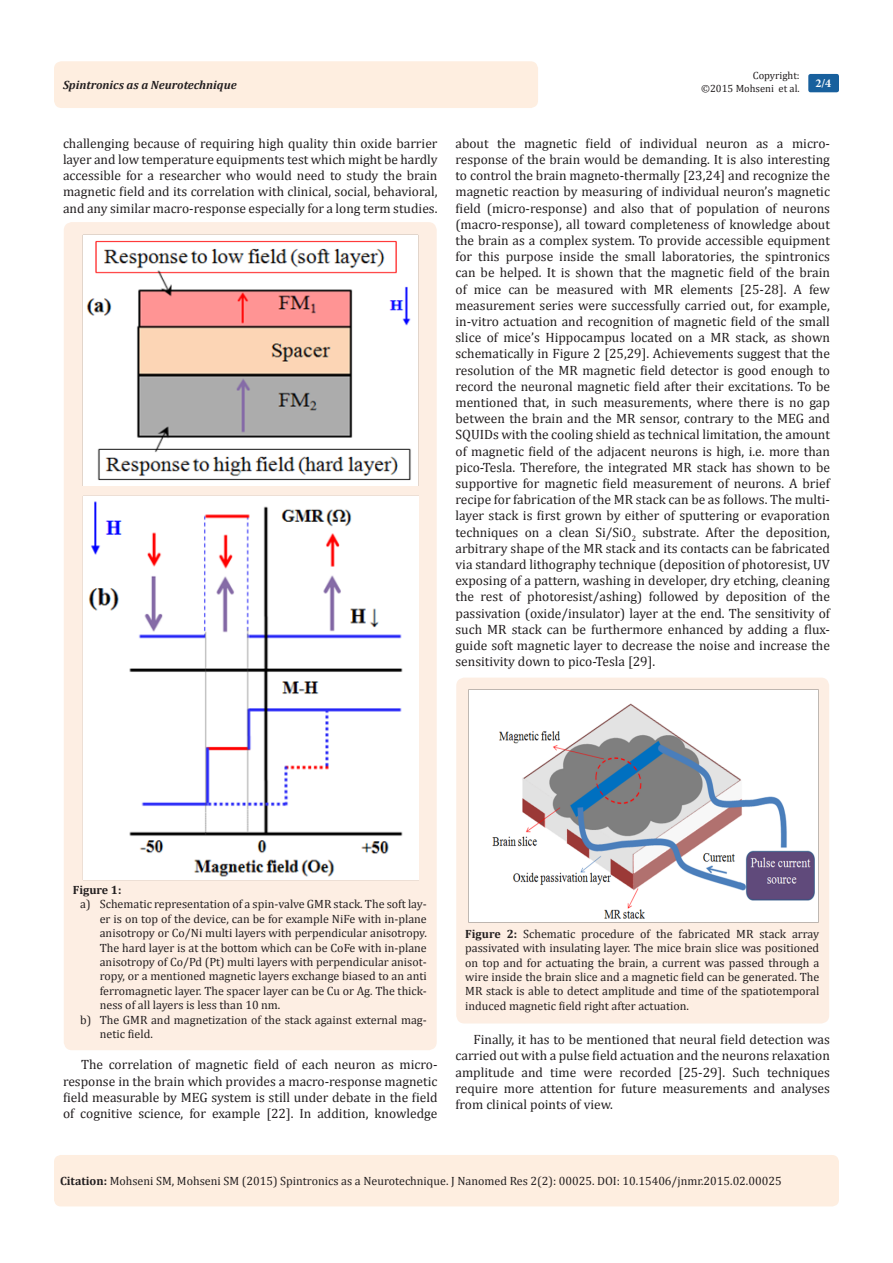
<style>
.page{position:relative;width:893px;height:1263px;background:#fff}
.page>*{position:absolute;margin:0;border:0;box-sizing:border-box;transform-origin:0 0}
.List_Paragraph{font:13.5px/16.2px "Cambria";color:#231f20;text-align:justify}
.Citation{font:12px/14.4px "Cambria";color:#231f20;text-align:justify}
.t1{font:italic 700 12px "Cambria";color:#231f20}
.t2{font:700 12px "Cambria";color:#231f20}
.t3{font:700 12px "Minion Pro";color:#fff}
.t4{font:10.5px "Cambria";color:#231f20}
.s1{font-weight:700}
</style>
<div class="page">
<div style="left:54px;top:61px;width:484px;height:47px;background:#feeee0;border-radius:8px"></div>
<div style="left:808px;top:74px;width:31px;height:18px;background:#18609d;border-radius:2px"></div>
<div style="left:54px;top:1155px;width:785px;height:51px;background:#feeee0;border-radius:7px"></div>
<div style="left:64px;top:222px;width:373px;height:828px;background:#fdeee3;border-radius:8px"></div>
<img style="left:83px;top:234px;width:335px;height:252px">
<img style="left:82px;top:496px;width:337px;height:384px">
<div style="left:456px;top:678px;width:373px;height:345px;background:#fdeee3;border-radius:8px"></div>
<img style="left:468px;top:689px;width:350px;height:233px">
<p class="t4" style="left:753px;top:69px;width:48px">Copyright:</p>
<p class="t4" style="left:701px;top:82px;width:100px">©2015 Mohseni et al.</p>
<p class="t1" style="left:63px;top:77px;width:175px">Spintronics as a Neurotechnique</p>
<p class="t3" style="left:815px;top:75px;width:17px">2/4</p>
<p class="List_Paragraph" style="left:63px;top:135px;width:376px">challenging because of requiring high quality thin oxide barrier layer and low temperature equipments test which might be hardly accessible for a researcher who would need to study the brain magnetic field and its correlation with clinical, social, behavioral, and any similar macro-response especially for a long term studies.</p>
<p class="List_Paragraph" style="left:455px;top:135px;width:376px">about the magnetic field of individual neuron as a micro&shy;response of the brain would be demanding. It is also interesting to control the brain magneto-thermally [23,24] and recognize the magnetic reaction by measuring of individual neuron’s magnetic field (micro-response) and also that of population of neurons (macro-response), all toward completeness of knowledge about the brain as a complex system. To provide accessible equipment for this purpose inside the small laboratories, the spintronics can be helped. It is shown that the magnetic field of the brain of mice can be measured with MR elements [25-28]. A few measurement series were successfully carried out, for example, in-vitro actuation and recognition of magnetic field of the small slice of mice’s Hippocampus located on a MR stack, as shown schematically in Figure 2 [25,29]. Achievements suggest that the resolution of the MR magnetic field detector is good enough to record the neuronal magnetic field after their excitations. To be mentioned that, in such measurements, where there is no gap between the brain and the MR sensor, contrary to the MEG and SQUIDs with the cooling shield as technical limitation, the amount of magnetic field of the adjacent neurons is high, i.e. more than pico-Tesla. Therefore, the integrated MR stack has shown to be supportive for magnetic field measurement of neurons. A brief recipe for fabrication of the MR stack can be as follows. The multi&shy;layer stack is first grown by either of sputtering or evaporation techniques on a clean Si/SiO<sub>2</sub> substrate. After the deposition, arbitrary shape of the MR stack and its contacts can be fabricated via standard lithography technique (deposition of photoresist, UV exposing of a pattern, washing in developer, dry etching, cleaning the rest of photoresist/ashing) followed by deposition of the passivation (oxide/insulator) layer at the end. The sensitivity of such MR stack can be furthermore enhanced by adding a flux&shy;guide soft magnetic layer to decrease the noise and increase the sensitivity down to pico-Tesla [29].</p>
<p class="t2" style="left:73px;top:881px;width:50px">Figure 1:</p>
<p class="Citation" style="left:80px;top:897px;width:348px">a) Schematic representation of a spin-valve GMR stack. The soft lay-</p>
<p class="Citation" style="left:100px;top:911px;width:328px">er is on top of the device, can be for example NiFe with in-plane</p>
<p class="Citation" style="left:100px;top:926px;width:329px">anisotropy or Co/Ni multi layers with perpendicular anisotropy.</p>
<p class="Citation" style="left:100px;top:940px;width:328px">The hard layer is at the bottom which can be CoFe with in-plane</p>
<p class="Citation" style="left:100px;top:954px;width:328px">anisotropy of Co/Pd (Pt) multi layers with perpendicular anisot-</p>
<p class="Citation" style="left:100px;top:969px;width:328px">ropy, or a mentioned magnetic layers exchange biased to an anti</p>
<p class="Citation" style="left:100px;top:983px;width:329px">ferromagnetic layer. The spacer layer can be Cu or Ag. The thick-</p>
<p class="Citation" style="left:100px;top:998px;width:182px">ness of all layers is less than 10 nm.</p>
<p class="Citation" style="left:80px;top:1012px;width:348px">b) The GMR and magnetization of the stack against external mag-</p>
<p class="Citation" style="left:100px;top:1026px;width:55px">netic field.</p>
<p class="List_Paragraph" style="left:63px;top:1057px;width:376px;text-indent:18px">The correlation of magnetic field of each neuron as micro&shy;response in the brain which provides a macro-response magnetic field measurable by MEG system is still under debate in the field of cognitive science, for example [22]. In addition, knowledge</p>
<p class="Citation" style="left:465px;top:926px;width:356px"><span class="s1">Figure 2:</span> Schematic procedure of the fabricated MR stack array passivated with insulating layer. The mice brain slice was positioned on top and for actuating the brain, a current was passed through a wire inside the brain slice and a magnetic field can be generated. The MR stack is able to detect amplitude and time of the spatiotemporal induced magnetic field right after actuation.</p>
<p class="List_Paragraph" style="left:455px;top:1031px;width:376px;text-indent:18px">Finally, it has to be mentioned that neural field detection was carried out with a pulse field actuation and the neurons relaxation amplitude and time were recorded [25-29]. Such techniques require more attention for future measurements and analyses from clinical points of view.</p>
<p class="Citation" style="left:60px;top:1174px;width:723px"><span class="s1">Citation:</span> Mohseni SM, Mohseni SM (2015) Spintronics as a Neurotechnique. J Nanomed Res 2(2): 00025. DOI: 10.15406/jnmr.2015.02.00025</p>
</div>
